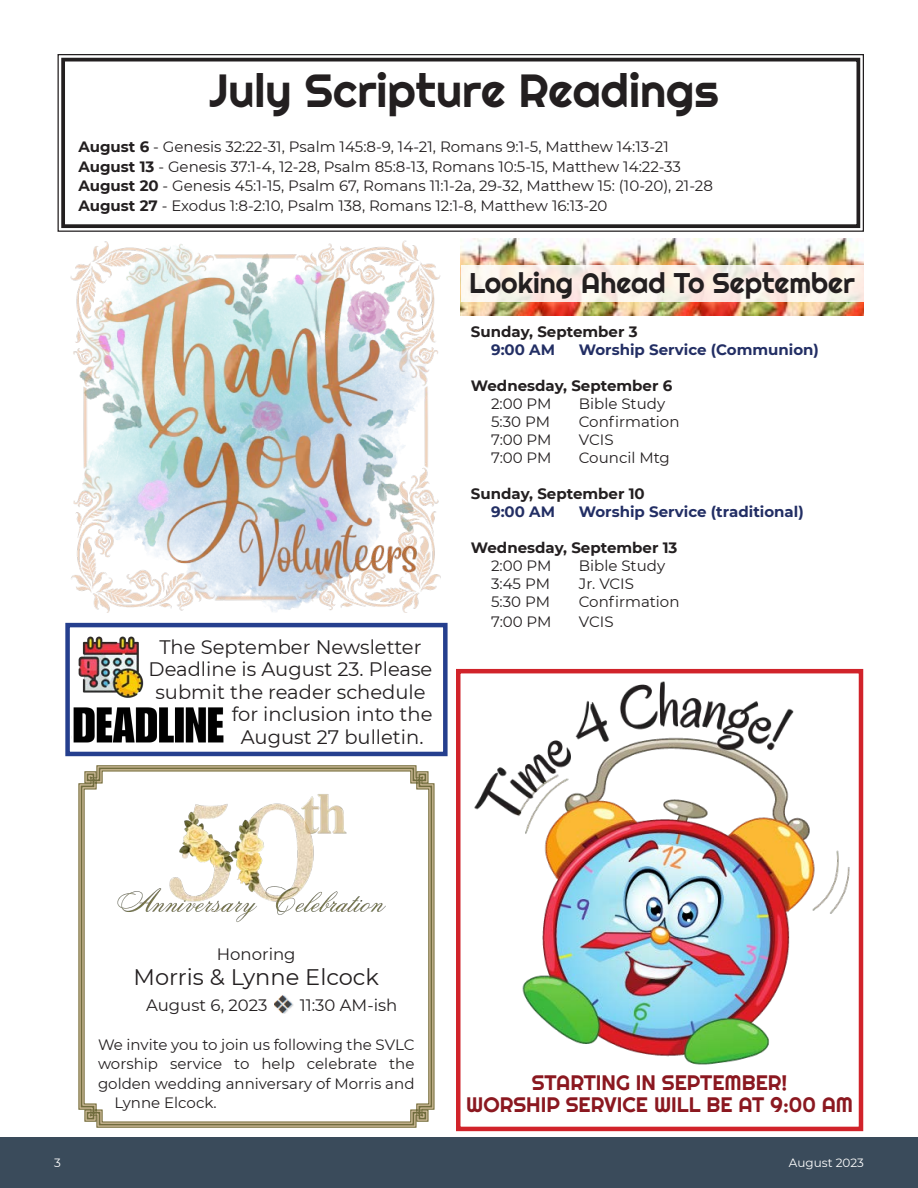
<style>
.page{position:relative;width:918px;height:1188px;background:#fff}
.page>*{position:absolute;margin:0;border:0;box-sizing:border-box;transform-origin:0 0}
.Article_section_Titl{font:46.5px "Righteous";color:#231f20}
.t1{font:28.5px "Righteous";color:#231f20}
.t2{font:22.5px "Montserrat";color:#231f20}
.Titles{font:21px "Righteous";color:#8b1820}
.t3{font:19.5px "Montserrat";color:#231f20}
.t4{font:16.5px "Montserrat";color:#231f20}
.Calendar_Indented_Ev{font:15px/19.5px "Montserrat";color:#231f20}
.Calendar_Day_Date_Ti{font:700 15px "Montserrat";color:#231f20}
.Calendar_Indented_Ev-2{font:700 15px "Montserrat";color:#222e64}
.t5{font:12px "Montserrat";color:#fff}
.s1{font-weight:700}
</style>
<div class="page">
<div style="left:0;top:1137px;width:918px;height:51px;background:#3a4b5b"></div>
<svg style="left:57px;top:54px;width:807px;height:178px"></svg>
<div style="left:61px;top:58px;width:799px;height:170px;border:4px solid #231f20"></div>
<img style="left:461px;top:238px;width:402px;height:78px">
<svg style="left:461px;top:265px;width:402px;height:36px"></svg>
<img style="left:70px;top:240px;width:371px;height:372px">
<img style="left:474px;top:681px;width:376px;height:384px">
<div style="left:456px;top:669px;width:407px;height:462px;border:4px solid #d1232a"></div>
<svg style="left:78px;top:765px;width:357px;height:363px;background:#aea583"></svg>
<svg style="left:80px;top:767px;width:353px;height:359px;background:#a39973"></svg>
<svg style="left:83px;top:770px;width:347px;height:353px"></svg>
<img style="left:274px;top:995px;width:19px;height:19px">
<div style="left:65px;top:623px;width:383px;height:133px;border:4px solid #253f8e"></div>
<img style="left:78px;top:636px;width:66px;height:62px">
<img style="left:71px;top:707px;width:153px;height:36px">
<p class="Article_section_Titl" style="left:209px;top:61px;width:511px">July Scripture Readings</p>
<p class="Calendar_Indented_Ev" style="left:79px;top:137px;width:636px"><span class="s1">August 6</span> - Genesis 32:22-31, Psalm 145:8-9, 14-21, Romans 9:1-5, Matthew 14:13-21<br><span class="s1">August 13</span> - Genesis 37:1-4, 12-28, Psalm 85:8-13, Romans 10:5-15, Matthew 14:22-33<br><span class="s1">August 20</span> - Genesis 45:1-15, Psalm 67, Romans 11:1-2a, 29-32, Matthew 15: (10-20), 21-28</p>
<p class="Calendar_Indented_Ev" style="left:79px;top:195px;width:531px"><span class="s1">August 27</span> - Exodus 1:8-2:10, Psalm 138, Romans 12:1-8, Matthew 16:13-20</p>
<p class="t1" style="left:469px;top:265px;width:387px">Looking Ahead To September</p>
<p class="t3" style="left:159px;top:634px;width:264px">The September Newsletter</p>
<p class="t3" style="left:149px;top:656px;width:285px">Deadline is August 23. Please</p>
<p class="t3" style="left:155px;top:679px;width:272px">submit the reader schedule</p>
<p class="t3" style="left:232px;top:701px;width:202px">for inclusion into the</p>
<p class="t3" style="left:241px;top:724px;width:184px">August 27 bulletin.</p>
<p class="Calendar_Day_Date_Ti" style="left:471px;top:321px;width:168px">Sunday, September 3</p>
<p class="Calendar_Indented_Ev-2" style="left:491px;top:339px;width:65px">9:00 AM</p>
<p class="Calendar_Indented_Ev-2" style="left:579px;top:339px;width:242px">Worship Service (Communion)</p>
<p class="Calendar_Day_Date_Ti" style="left:471px;top:375px;width:203px">Wednesday, September 6</p>
<p class="Calendar_Indented_Ev" style="left:491px;top:394px;width:62px">2:00 PM</p>
<p class="Calendar_Indented_Ev" style="left:579px;top:394px;width:88px">Bible Study</p>
<p class="Calendar_Indented_Ev" style="left:491px;top:412px;width:60px">5:30 PM</p>
<p class="Calendar_Indented_Ev" style="left:579px;top:412px;width:102px">Confirmation</p>
<p class="Calendar_Indented_Ev" style="left:491px;top:430px;width:62px">7:00 PM</p>
<p class="Calendar_Indented_Ev" style="left:579px;top:430px;width:36px">VCIS</p>
<p class="Calendar_Indented_Ev" style="left:491px;top:448px;width:62px">7:00 PM</p>
<p class="Calendar_Indented_Ev" style="left:579px;top:448px;width:92px">Council Mtg</p>
<p class="Calendar_Day_Date_Ti" style="left:471px;top:483px;width:175px">Sunday, September 10</p>
<p class="Calendar_Indented_Ev-2" style="left:491px;top:501px;width:65px">9:00 AM</p>
<p class="Calendar_Indented_Ev-2" style="left:579px;top:501px;width:226px">Worship Service (traditional)</p>
<p class="Calendar_Day_Date_Ti" style="left:471px;top:537px;width:208px">Wednesday, September 13</p>
<p class="Calendar_Indented_Ev" style="left:491px;top:556px;width:62px">2:00 PM</p>
<p class="Calendar_Indented_Ev" style="left:579px;top:556px;width:88px">Bible Study</p>
<p class="Calendar_Indented_Ev" style="left:491px;top:574px;width:60px">3:45 PM</p>
<p class="Calendar_Indented_Ev" style="left:579px;top:574px;width:57px">Jr. VCIS</p>
<p class="Calendar_Indented_Ev" style="left:491px;top:592px;width:60px">5:30 PM</p>
<p class="Calendar_Indented_Ev" style="left:579px;top:592px;width:102px">Confirmation</p>
<p class="Calendar_Indented_Ev" style="left:491px;top:611px;width:62px">7:00 PM</p>
<p class="Calendar_Indented_Ev" style="left:579px;top:611px;width:36px">VCIS</p>
<p class="t4" style="left:217px;top:942px;width:80px">Honoring</p>
<p class="t2" style="left:134px;top:962px;width:247px">Morris &amp; Lynne Elcock</p>
<p class="t4" style="left:146px;top:993px;width:123px">August 6, 2023</p>
<p class="t4" style="left:300px;top:993px;width:99px">11:30 AM-ish</p>
<p class="Calendar_Indented_Ev" style="left:98px;top:1034px;width:318px">We invite you to join us following the SVLC</p>
<p class="Calendar_Indented_Ev" style="left:98px;top:1054px;width:318px">worship service to help celebrate the</p>
<p class="Calendar_Indented_Ev" style="left:98px;top:1073px;width:318px">golden wedding anniversary of Morris and</p>
<p class="Calendar_Indented_Ev" style="left:115px;top:1093px;width:104px">Lynne Elcock.</p>
<p class="Titles" style="left:532px;top:1069px;width:257px">STARTING IN SEPTEMBER!</p>
<p class="Titles" style="left:466px;top:1092px;width:388px">WORSHIP SERVICE WILL BE AT 9:00 AM</p>
<p class="t5" style="left:54px;top:1154px;width:8px">3</p>
<p class="t5" style="left:789px;top:1154px;width:77px">August 2023</p>
</div>
